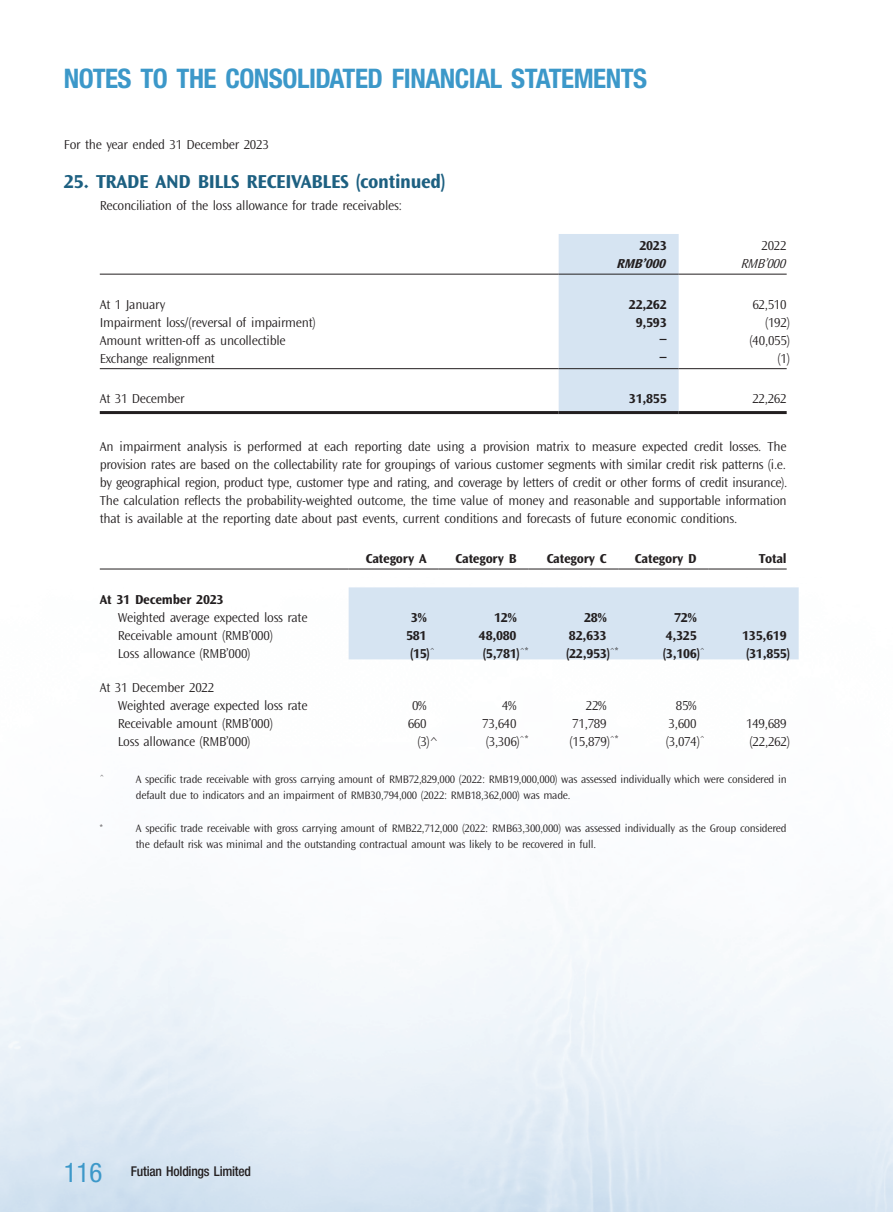
<style>
.page{position:relative;width:893px;height:1212px;background:#fff}
.page>*{position:absolute;margin:0;border:0;box-sizing:border-box;transform-origin:0 0}
.t1{font:700 condensed 27px "Helvetica Neue LT Std";letter-spacing:-.02em;color:#3c98c9}
.t2{font:condensed 27px "Helvetica Neue LT Std";color:#3c98c9}
._03_H1{font:700 19.5px "Ocean Sans Std";letter-spacing:-.015em;color:#1d6081}
._11_P0{font:300 13.5px/18px "Ocean Sans Std";letter-spacing:-.02em;color:#231f20;text-align:justify}
._15_Table_Stub{font:300 13.5px "Ocean Sans Std";letter-spacing:-.02em;color:#231f20}
._11_P0-2{font:700 13.5px "Ocean Sans Std";letter-spacing:-.015em;color:#231f20}
.t3{font:500 condensed 13.5px "Helvetica Neue LT Std";letter-spacing:-.02em;color:#231f20}
._15_Table_Stub-2{font:700 13.5px "Ocean Sans Std";letter-spacing:-.015em;color:#231f20}
._11_P0-3{font:italic 700 13.5px "Ocean Sans Std";color:#231f20}
._11_P0-4{font:italic 300 13.5px "Ocean Sans Std";color:#231f20}
._21_IN0__Note{font:300 11.25px/15.8px "Ocean Sans Std";letter-spacing:-.02em;color:#231f20}
._21_IN0__Note-2{font:300 6.6px "Ocean Sans Std";color:#231f20}
</style>
<div class="page">
<div style="left:559px;top:234px;width:120px;height:177px;background:#d6e4f2"></div>
<hr style="left:100px;top:274px;width:459px;height:1px;background:#231f20">
<hr style="left:559px;top:274px;width:120px;height:1px;background:#231f20">
<hr style="left:679px;top:274px;width:108px;height:1px;background:#231f20">
<hr style="left:100px;top:368px;width:459px;height:1px;background:#231f20">
<hr style="left:559px;top:368px;width:120px;height:1px;background:#231f20">
<hr style="left:679px;top:368px;width:108px;height:1px;background:#231f20">
<hr style="left:100px;top:411px;width:459px;height:3px;background:#231f20">
<hr style="left:559px;top:411px;width:120px;height:3px;background:#231f20">
<hr style="left:679px;top:411px;width:108px;height:3px;background:#231f20">
<div style="left:349px;top:587px;width:450px;height:72px;background:#d6e4f2"></div>
<hr style="left:100px;top:569px;width:249px;height:1px;background:#231f20">
<hr style="left:349px;top:569px;width:90px;height:1px;background:#231f20">
<hr style="left:439px;top:569px;width:90px;height:1px;background:#231f20">
<hr style="left:529px;top:569px;width:90px;height:1px;background:#231f20">
<hr style="left:619px;top:569px;width:90px;height:1px;background:#231f20">
<hr style="left:709px;top:569px;width:78px;height:1px;background:#231f20">
<h1 class="t1" style="left:64px;top:62px;width:585px">NOTES TO THE CONSOLIDATED FINANCIAL STATEMENTS</h1>
<p class="_11_P0" style="left:64px;top:135px;width:207px">For the year ended 31 December 2023</p>
<p class="_03_H1" style="left:64px;top:170px;width:383px">25. TRADE AND BILLS RECEIVABLES (continued)</p>
<p class="_11_P0" style="left:100px;top:197px;width:304px">Reconciliation of the loss allowance for trade receivables:</p>
<p class="_11_P0-2" style="left:639px;top:238px;width:29px">2023</p>
<p class="_11_P0" style="left:761px;top:237px;width:27px">2022</p>
<p class="_11_P0-3" style="left:616px;top:256px;width:55px">RMB’000</p>
<p class="_11_P0-4" style="left:740px;top:256px;width:50px">RMB’000</p>
<p class="_15_Table_Stub" style="left:100px;top:297px;width:67px">At 1 January</p>
<p class="_11_P0-2" style="left:629px;top:297px;width:39px">22,262</p>
<p class="_11_P0" style="left:752px;top:296px;width:36px">62,510</p>
<p class="_15_Table_Stub" style="left:100px;top:315px;width:217px">Impairment loss/(reversal of impairment)</p>
<p class="_11_P0-2" style="left:636px;top:315px;width:32px">9,593</p>
<p class="_11_P0" style="left:765px;top:314px;width:26px">(192)</p>
<p class="_15_Table_Stub" style="left:100px;top:333px;width:187px">Amount written-off as uncollectible</p>
<p class="_11_P0-2" style="left:660px;top:331px;width:8px">–</p>
<p class="_11_P0" style="left:750px;top:332px;width:42px">(40,055)</p>
<p class="_15_Table_Stub" style="left:100px;top:351px;width:117px">Exchange realignment</p>
<p class="_11_P0-2" style="left:660px;top:349px;width:8px">–</p>
<p class="_11_P0" style="left:777px;top:350px;width:14px">(1)</p>
<p class="_15_Table_Stub" style="left:100px;top:391px;width:86px">At 31 December</p>
<p class="_11_P0-2" style="left:629px;top:391px;width:39px">31,855</p>
<p class="_11_P0" style="left:752px;top:390px;width:36px">22,262</p>
<p class="_11_P0" style="left:100px;top:438px;width:689px">An impairment analysis is performed at each reporting date using a provision matrix to measure expected credit losses. The provision rates are based on the collectability rate for groupings of various customer segments with similar credit risk patterns (i.e. by geographical region, product type, customer type and rating, and coverage by letters of credit or other forms of credit insurance).<br>The calculation reflects the probability-weighted outcome, the time value of money and reasonable and supportable information that is available at the reporting date about past events, current conditions and forecasts of future economic conditions.</p>
<p class="_11_P0-2" style="left:366px;top:551px;width:62px">Category A</p>
<p class="_11_P0-2" style="left:456px;top:551px;width:63px">Category B</p>
<p class="_11_P0-2" style="left:547px;top:551px;width:61px">Category C</p>
<p class="_11_P0-2" style="left:635px;top:551px;width:63px">Category D</p>
<p class="_11_P0-2" style="left:759px;top:551px;width:29px">Total</p>
<p class="_15_Table_Stub-2" style="left:100px;top:592px;width:125px">At 31 December 2023</p>
<p class="_15_Table_Stub" style="left:118px;top:610px;width:191px">Weighted average expected loss rate</p>
<p class="_11_P0-2" style="left:411px;top:610px;width:17px">3%</p>
<p class="_11_P0-2" style="left:494px;top:610px;width:24px">12%</p>
<p class="_11_P0-2" style="left:584px;top:610px;width:24px">28%</p>
<p class="_11_P0-2" style="left:674px;top:610px;width:24px">72%</p>
<p class="_15_Table_Stub" style="left:118px;top:628px;width:157px">Receivable amount (RMB’000)</p>
<p class="_11_P0-2" style="left:406px;top:628px;width:22px">581</p>
<p class="_11_P0-2" style="left:479px;top:628px;width:39px">48,080</p>
<p class="_11_P0-2" style="left:569px;top:628px;width:39px">82,633</p>
<p class="_11_P0-2" style="left:666px;top:628px;width:32px">4,325</p>
<p class="_11_P0-2" style="left:742px;top:628px;width:46px">135,619</p>
<p class="_15_Table_Stub" style="left:118px;top:646px;width:134px">Loss allowance (RMB’000)</p>
<p class="_11_P0-2" style="left:410px;top:646px;width:26px">(15)<sup>^</sup></p>
<p class="_11_P0-2" style="left:483px;top:646px;width:47px">(5,781)<sup>^*</sup></p>
<p class="_11_P0-2" style="left:566px;top:646px;width:54px">(22,953)<sup>^*</sup></p>
<p class="_11_P0-2" style="left:663px;top:646px;width:43px">(3,106)<sup>^</sup></p>
<p class="_11_P0-2" style="left:746px;top:646px;width:45px">(31,855)</p>
<p class="_15_Table_Stub" style="left:100px;top:680px;width:116px">At 31 December 2022</p>
<p class="_15_Table_Stub" style="left:118px;top:698px;width:191px">Weighted average expected loss rate</p>
<p class="_11_P0" style="left:412px;top:697px;width:16px">0%</p>
<p class="_11_P0" style="left:502px;top:697px;width:16px">4%</p>
<p class="_11_P0" style="left:586px;top:697px;width:22px">22%</p>
<p class="_11_P0" style="left:676px;top:697px;width:22px">85%</p>
<p class="_15_Table_Stub" style="left:118px;top:716px;width:157px">Receivable amount (RMB’000)</p>
<p class="_11_P0" style="left:408px;top:715px;width:20px">660</p>
<p class="_11_P0" style="left:482px;top:715px;width:36px">73,640</p>
<p class="_11_P0" style="left:572px;top:715px;width:36px">71,789</p>
<p class="_11_P0" style="left:668px;top:715px;width:30px">3,600</p>
<p class="_11_P0" style="left:746px;top:715px;width:42px">149,689</p>
<p class="_15_Table_Stub" style="left:118px;top:734px;width:134px">Loss allowance (RMB’000)</p>
<p class="_11_P0" style="left:417px;top:733px;width:23px">(3)^</p>
<p class="_11_P0" style="left:486px;top:733px;width:44px">(3,306)<sup>^*</sup></p>
<p class="_11_P0" style="left:570px;top:733px;width:50px">(15,879)<sup>^*</sup></p>
<p class="_11_P0" style="left:666px;top:733px;width:41px">(3,074)<sup>^</sup></p>
<p class="_11_P0" style="left:750px;top:733px;width:42px">(22,262)</p>
<p class="_21_IN0__Note-2" style="left:100px;top:773px;width:6px">^</p>
<p class="_21_IN0__Note" style="left:136px;top:771px;width:652px">A specific trade receivable with gross carrying amount of RMB72,829,000 (2022: RMB19,000,000) was assessed individually which were considered in default due to indicators and an impairment of RMB30,794,000 (2022: RMB18,362,000) was made.</p>
<p class="_21_IN0__Note-2" style="left:100px;top:823px;width:5px">*</p>
<p class="_21_IN0__Note" style="left:136px;top:821px;width:652px">A specific trade receivable with gross carrying amount of RMB22,712,000 (2022: RMB63,300,000) was assessed individually as the Group considered the default risk was minimal and the outstanding contractual amount was likely to be recovered in full.</p>
<h1 class="t2" style="left:64px;top:1157px;width:40px">116</h1>
<p class="t3" style="left:131px;top:1163px;width:122px">Futian Holdings Limited</p>
</div>
